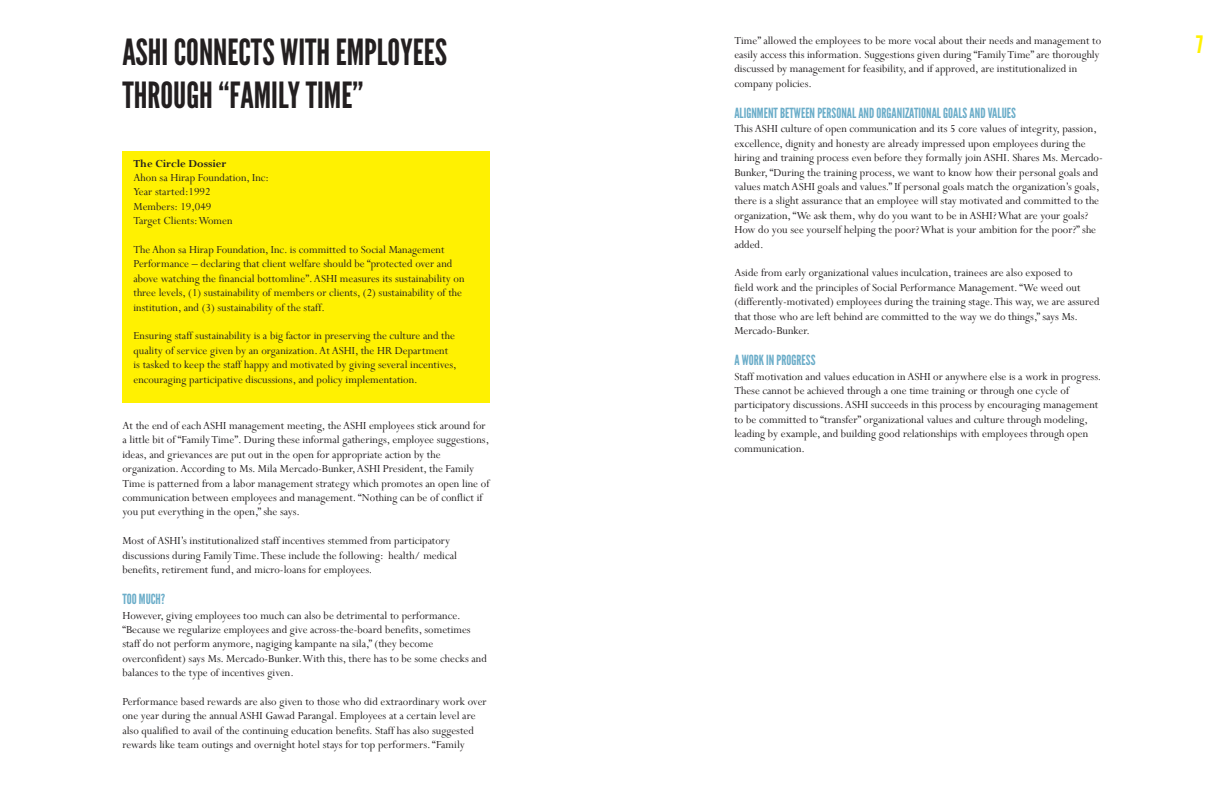
<style>
.page{position:relative;width:1224px;height:792px;background:#fff}
.page>*{position:absolute;margin:0;border:0;box-sizing:border-box;transform-origin:0 0}
.t1{font:36px/43.2px "League Gothic";color:#231f20}
.t2{font:24px "League Gothic";color:#fff101}
.t3{font:14px "League Gothic";color:#6badc9}
.t4{font:12px/14.4px "Perpetua";color:#231f20}
.t5{font:700 12px "Perpetua";color:#231f20}
</style>
<div class="page">
<div style="left:122px;top:151px;width:368px;height:252px;background:#fff101"></div>
<p class="t1" style="left:122px;top:31px;width:326px">ASHI CONNECTS WITH EMPLOYEES<br>THROUGH “FAMILY TIME”</p>
<p class="t5" style="left:134px;top:156px;width:94px">The Circle Dossier</p>
<p class="t4" style="left:134px;top:170px;width:137px">Ahon sa Hirap Foundation, Inc:</p>
<p class="t4" style="left:134px;top:185px;width:79px">Year started:1992</p>
<p class="t4" style="left:134px;top:199px;width:79px">Members: 19,049</p>
<p class="t4" style="left:134px;top:213px;width:101px">Target Clients: Women</p>
<p class="t4" style="left:134px;top:242px;width:333px">The Ahon sa Hirap Foundation, Inc. is committed to Social Management Performance – declaring that client welfare should be “protected over and above watching the financial bottomline”. ASHI measures its sustainability on three levels, (1) sustainability of members or clients, (2) sustainability of the institution, and (3) sustainability of the staff.</p>
<p class="t4" style="left:134px;top:329px;width:325px">Ensuring staff sustainability is a big factor in preserving the culture and the quality of service given by an organization. At ASHI, the HR Department is tasked to keep the staff happy and motivated by giving several incentives, encouraging participative discussions, and policy implementation.</p>
<p class="t4" style="left:122px;top:418px;width:369px">At the end of each ASHI management meeting, the ASHI employees stick around for a little bit of “Family Time”. During these informal gatherings, employee suggestions, ideas, and grievances are put out in the open for appropriate action by the organization. According to Ms. Mila Mercado-Bunker, ASHI President, the Family Time is patterned from a labor management strategy which promotes an open line of communication between employees and management. “Nothing can be of conflict if you put everything in the open,” she says.</p>
<p class="t4" style="left:122px;top:533px;width:336px">Most of ASHI’s institutionalized staff incentives stemmed from participatory discussions during Family Time. These include the following: health/ medical benefits, retirement fund, and micro-loans for employees.</p>
<p class="t3" style="left:122px;top:591px;width:44px">TOO MUCH?</p>
<p class="t4" style="left:122px;top:608px;width:366px">However, giving employees too much can also be detrimental to performance. “Because we regularize employees and give across-the-board benefits, sometimes staff do not perform anymore, nagiging kampante na sila,” (they become overconfident) says Ms. Mercado-Bunker. With this, there has to be some checks and balances to the type of incentives given.</p>
<p class="t4" style="left:122px;top:694px;width:366px">Performance based rewards are also given to those who did extraordinary work over one year during the annual ASHI Gawad Parangal. Employees at a certain level are also qualified to avail of the continuing education benefits. Staff has also suggested rewards like team outings and overnight hotel stays for top performers. “Family</p>
<p class="t4" style="left:734px;top:33px;width:368px">Time” allowed the employees to be more vocal about their needs and management to easily access this information. Suggestions given during “Family Time” are thoroughly discussed by management for feasibility, and if approved, are institutionalized in company policies.</p>
<p class="t3" style="left:734px;top:105px;width:283px">ALIGNMENT BETWEEN PERSONAL AND ORGANIZATIONAL GOALS AND VALUES</p>
<p class="t4" style="left:734px;top:121px;width:370px">This ASHI culture of open communication and its 5 core values of integrity, passion, excellence, dignity and honesty are already impressed upon employees during the hiring and training process even before they formally join ASHI. Shares Ms. Mercado-Bunker, “During the training process, we want to know how their personal goals and values match ASHI goals and values.” If personal goals match the organization’s goals, there is a slight assurance that an employee will stay motivated and committed to the organization, “We ask them, why do you want to be in ASHI? What are your goals?<br>How do you see yourself helping the poor? What is your ambition for the poor?” she added.</p>
<p class="t4" style="left:734px;top:265px;width:367px">Aside from early organizational values inculcation, trainees are also exposed to<br>field work and the principles of Social Performance Management. “We weed out (differently-motivated) employees during the training stage. This way, we are assured that those who are left behind are committed to the way we do things,” says Ms.<br>Mercado-Bunker.</p>
<p class="t3" style="left:734px;top:352px;width:83px">A WORK IN PROGRESS</p>
<p class="t4" style="left:734px;top:369px;width:368px">Staff motivation and values education in ASHI or anywhere else is a work in progress.<br>These cannot be achieved through a one time training or through one cycle of participatory discussions. ASHI succeeds in this process by encouraging management to be committed to “transfer” organizational values and culture through modeling, leading by example, and building good relationships with employees through open communication.</p>
<h2 class="t2" style="left:1196px;top:31px;width:8px">7</h2>
</div>
